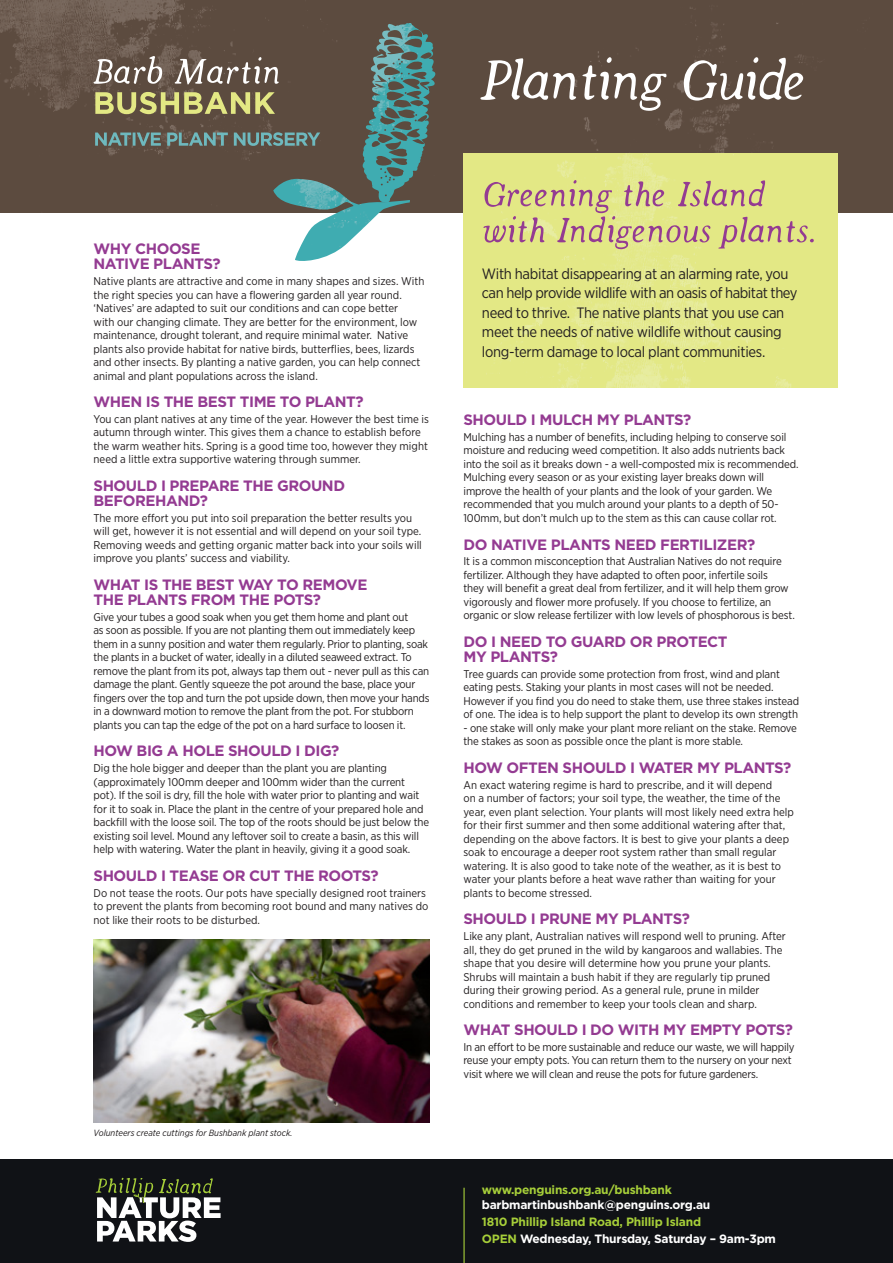
<style>
.page{position:relative;width:893px;height:1263px;background:#fff}
.page>*{position:absolute;margin:0;border:0;box-sizing:border-box;transform-origin:0 0}
.t1{font:82.5px "Penguin Script";letter-spacing:-.025em;color:#fff}
.t2{font:51px/36px "Penguin Script";letter-spacing:-.01em;color:#943b92}
.t3{font:700 15px/15px "Gotham";letter-spacing:-.03em;color:#943b92}
.t4{font:15px/19.5px "Gotham Narrow";letter-spacing:-.02em;color:#231f20}
.t5{font:700 12px/17.1px "Gotham";letter-spacing:-.02em;color:#a6ce39}
.t6{font:700 12px "Gotham";letter-spacing:-.02em;color:#fff}
.t7{font:11.25px/13.5px "Gotham Narrow";letter-spacing:-.01em;color:#231f20}
.t8{font:italic 9px "Gotham Narrow";color:#231f20}
.s1{color:#fff}
</style>
<div class="page">
<img style="left:0;top:0;width:893px;height:213px">
<img style="left:463px;top:154px;width:375px;height:234px">
<div style="left:0;top:1159px;width:893px;height:104px;background:#101216"></div>
<svg style="left:95px;top:1177px;width:126px;height:65px"></svg>
<svg style="left:94px;top:56px;width:68px;height:28px"></svg>
<svg style="left:175px;top:57px;width:104px;height:28px"></svg>
<svg style="left:95px;top:92px;width:180px;height:22px"></svg>
<svg style="left:95px;top:132px;width:225px;height:14px"></svg>
<img style="left:363px;top:23px;width:45px;height:129px">
<img style="left:273px;top:179px;width:137px;height:82px">
<hr style="left:463px;top:1188px;width:2px;height:75px;background:#a6ce39">
<img style="left:94px;top:939px;width:335px;height:183px">
<h3 class="t3" style="left:94px;top:241px;width:129px">WHY CHOOSE<br>NATIVE PLANTS?</h3>
<p class="t7" style="left:94px;top:274px;width:332px">Native plants are attractive and come in many shapes and sizes. With the right species you can have a flowering garden all year round. ‘Natives’ are adapted to suit our conditions and can cope better<br>with our changing climate. They are better for the environment, low maintenance, drought tolerant, and require minimal water. Native plants also provide habitat for native birds, butterflies, bees, lizards and other insects. By planting a native garden, you can help connect animal and plant populations across the island.</p>
<h3 class="t3" style="left:94px;top:394px;width:272px">WHEN IS THE BEST TIME TO PLANT?</h3>
<p class="t7" style="left:94px;top:412px;width:337px">You can plant natives at any time of the year. However the best time is autumn through winter. This gives them a chance to establish before the warm weather hits. Spring is a good time too, however they might need a little extra supportive watering through summer.</p>
<h3 class="t3" style="left:94px;top:478px;width:253px">SHOULD I PREPARE THE GROUND<br>BEFOREHAND?</h3>
<p class="t7" style="left:94px;top:511px;width:330px">The more effort you put into soil preparation the better results you will get, however it is not essential and will depend on your soil type.<br>Removing weeds and getting organic matter back into your soils will improve you plants’ success and viability.</p>
<h3 class="t3" style="left:94px;top:577px;width:275px">WHAT IS THE BEST WAY TO REMOVE<br>THE PLANTS FROM THE POTS?</h3>
<p class="t7" style="left:94px;top:610px;width:337px">Give your tubes a good soak when you get them home and plant out<br>as soon as possible. If you are not planting them out immediately keep them in a sunny position and water them regularly. Prior to planting, soak the plants in a bucket of water, ideally in a diluted seaweed extract. To remove the plant from its pot, always tap them out - never pull as this can damage the plant. Gently squeeze the pot around the base, place your fingers over the top and turn the pot upside down, then move your hands in a downward motion to remove the plant from the pot. For stubborn plants you can tap the edge of the pot on a hard surface to loosen it.</p>
<h3 class="t3" style="left:94px;top:743px;width:247px">HOW BIG A HOLE SHOULD I DIG?</h3>
<p class="t7" style="left:94px;top:761px;width:337px">Dig the hole bigger and deeper than the plant you are planting (approximately 100mm deeper and 100mm wider than the current pot). If the soil is dry, fill the hole with water prior to planting and wait for it to soak in. Place the plant in the centre of your prepared hole and backfill with the loose soil. The top of the roots should be just below the existing soil level. Mound any leftover soil to create a basin, as this will help with watering. Water the plant in heavily, giving it a good soak.</p>
<h3 class="t3" style="left:94px;top:868px;width:287px">SHOULD I TEASE OR CUT THE ROOTS?</h3>
<p class="t7" style="left:94px;top:885px;width:336px">Do not tease the roots. Our pots have specially designed root trainers to prevent the plants from becoming root bound and many natives do not like their roots to be disturbed.</p>
<p class="t8" style="left:94px;top:1127px;width:200px">Volunteers create cuttings for Bushbank plant stock.</p>
<h1 class="t1" style="left:478px;top:23px;width:331px">Planting Guide</h1>
<h2 class="t2" style="left:482px;top:171px;width:333px">Greening the Island with Indigenous plants.</h2>
<p class="t4" style="left:482px;top:264px;width:317px">With habitat disappearing at an alarming rate, you can help provide wildlife with an oasis of habitat they need to thrive. The native plants that you use can meet the needs of native wildlife without causing long-term damage to local plant communities.</p>
<h3 class="t3" style="left:463px;top:412px;width:229px">SHOULD I MULCH MY PLANTS?</h3>
<p class="t7" style="left:463px;top:430px;width:337px">Mulching has a number of benefits, including helping to conserve soil moisture and reducing weed competition. It also adds nutrients back into the soil as it breaks down - a well-composted mix is recommended.<br>Mulching every season or as your existing layer breaks down will improve the health of your plants and the look of your garden. We recommended that you mulch around your plants to a depth of 50- 100mm, but don’t mulch up to the stem as this can cause collar rot.</p>
<h3 class="t3" style="left:463px;top:537px;width:293px">DO NATIVE PLANTS NEED FERTILIZER?</h3>
<p class="t7" style="left:463px;top:554px;width:333px">It is a common misconception that Australian Natives do not require fertilizer. Although they have adapted to often poor, infertile soils<br>they will benefit a great deal from fertilizer, and it will help them grow vigorously and flower more profusely. If you choose to fertilize, an organic or slow release fertilizer with low levels of phosphorous is best.</p>
<h3 class="t3" style="left:463px;top:634px;width:266px">DO I NEED TO GUARD OR PROTECT<br>MY PLANTS?</h3>
<p class="t7" style="left:463px;top:667px;width:337px">Tree guards can provide some protection from frost, wind and plant eating pests. Staking your plants in most cases will not be needed.<br>However if you find you do need to stake them, use three stakes instead of one. The idea is to help support the plant to develop its own strength</p>
<p class="t7" style="left:463px;top:721px;width:335px">- one stake will only make your plant more reliant on the stake. Remove the stakes as soon as possible once the plant is more stable.</p>
<h3 class="t3" style="left:463px;top:760px;width:329px">HOW OFTEN SHOULD I WATER MY PLANTS?</h3>
<p class="t7" style="left:463px;top:778px;width:332px">An exact watering regime is hard to prescribe, and it will depend<br>on a number of factors; your soil type, the weather, the time of the year, even plant selection. Your plants will most likely need extra help for their first summer and then some additional watering after that, depending on the above factors. It is best to give your plants a deep soak to encourage a deeper root system rather than small regular watering. It is also good to take note of the weather, as it is best to water your plants before a heat wave rather than waiting for your plants to become stressed.</p>
<h3 class="t3" style="left:463px;top:911px;width:228px">SHOULD I PRUNE MY PLANTS?</h3>
<p class="t7" style="left:463px;top:929px;width:324px">Like any plant, Australian natives will respond well to pruning. After all, they do get pruned in the wild by kangaroos and wallabies. The shape that you desire will determine how you prune your plants.<br>Shrubs will maintain a bush habit if they are regularly tip pruned during their growing period. As a general rule, prune in milder conditions and remember to keep your tools clean and sharp.</p>
<h3 class="t3" style="left:463px;top:1022px;width:331px">WHAT SHOULD I DO WITH MY EMPTY POTS?</h3>
<p class="t7" style="left:463px;top:1040px;width:333px">In an effort to be more sustainable and reduce our waste, we will happily reuse your empty pots. You can return them to the nursery on your next visit where we will clean and reuse the pots for future gardeners.</p>
<p class="t5" style="left:482px;top:1181px;width:191px">www.penguins.org.au/bushbank</p>
<p class="t6" style="left:482px;top:1197px;width:230px">barbmartinbushbank@penguins.org.au</p>
<p class="t5" style="left:482px;top:1213px;width:296px">1810 Phillip Island Road, Phillip Island<br>OPEN <span class="s1">Wednesday, Thursday, Saturday – 9am-3pm</span></p>
</div>
